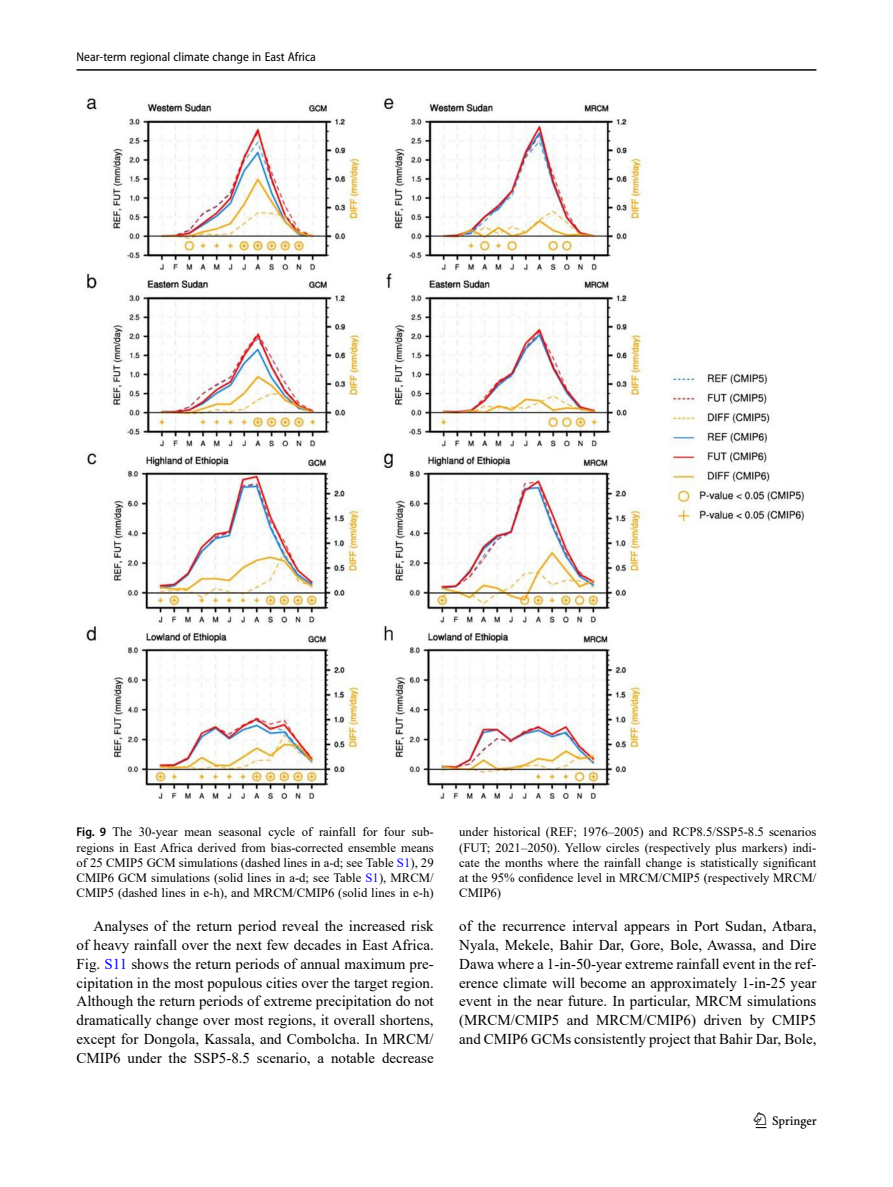
<style>
.page{position:relative;width:893px;height:1187px;background:#fff}
.page>*{position:absolute;margin:0;border:0;box-sizing:border-box;transform-origin:0 0}
.t1{font:22.5px "Springnew";color:#000}
.Body_Text_Indent{font:15px/18.8px "Times New Roman";color:#000;text-align:justify}
.Figure_Caption{font:12.75px/15px "Times New Roman";color:#000;text-align:justify}
.t2{font:semi-condensed 12.75px "Myriad Pro";color:#000}
.s1{font-family:"Myriad Pro";font-weight:600;font-stretch:semi-condensed}
.s2{color:#00f}
</style>
<div class="page">
<hr style="left:77px;top:69px;width:739px;height:2px;background:#000">
<img style="left:85px;top:98px;width:719px;height:701px">
<p class="t2" style="left:77px;top:49px;width:241px">Near-term regional climate change in East Africa</p>
<p class="Figure_Caption" style="left:77px;top:824px;width:359px"><span class="s1">Fig. 9</span> The 30-year mean seasonal cycle of rainfall for four sub&shy;regions in East Africa derived from bias-corrected ensemble means of 25 CMIP5 GCM simulations (dashed lines in a-d; see Table <span class="s2">S1</span>), 29<br>CMIP6 GCM simulations (solid lines in a-d; see Table <span class="s2">S1</span>), MRCM/ CMIP5 (dashed lines in e-h), and MRCM/CMIP6 (solid lines in e-h)</p>
<p class="Figure_Caption" style="left:459px;top:824px;width:359px">under historical (REF; 1976–2005) and RCP8.5/SSP5-8.5 scenarios (FUT; 2021–2050). Yellow circles (respectively plus markers) indi&shy;cate the months where the rainfall change is statistically significant at the 95% confidence level in MRCM/CMIP5 (respectively MRCM/ CMIP6)</p>
<p class="Body_Text_Indent" style="left:77px;top:916px;width:359px;text-indent:17px">Analyses of the return period reveal the increased risk of heavy rainfall over the next few decades in East Africa.<br>Fig. <span class="s2">S11</span> shows the return periods of annual maximum pre&shy;cipitation in the most populous cities over the target region.<br>Although the return periods of extreme precipitation do not dramatically change over most regions, it overall shortens, except for Dongola, Kassala, and Combolcha. In MRCM/ CMIP6 under the SSP5-8.5 scenario, a notable decrease</p>
<p class="Body_Text_Indent" style="left:459px;top:916px;width:359px">of the recurrence interval appears in Port Sudan, Atbara, Nyala, Mekele, Bahir Dar, Gore, Bole, Awassa, and Dire Dawa where a 1-in-50-year extreme rainfall event in the ref&shy;erence climate will become an approximately 1-in-25 year event in the near future. In particular, MRCM simulations (MRCM/CMIP5 and MRCM/CMIP6) driven by CMIP5 and CMIP6 GCMs consistently project that Bahir Dar, Bole,</p>
<h1 class="t1" style="left:756px;top:1107px;width:63px">1 3</h1>
</div>
